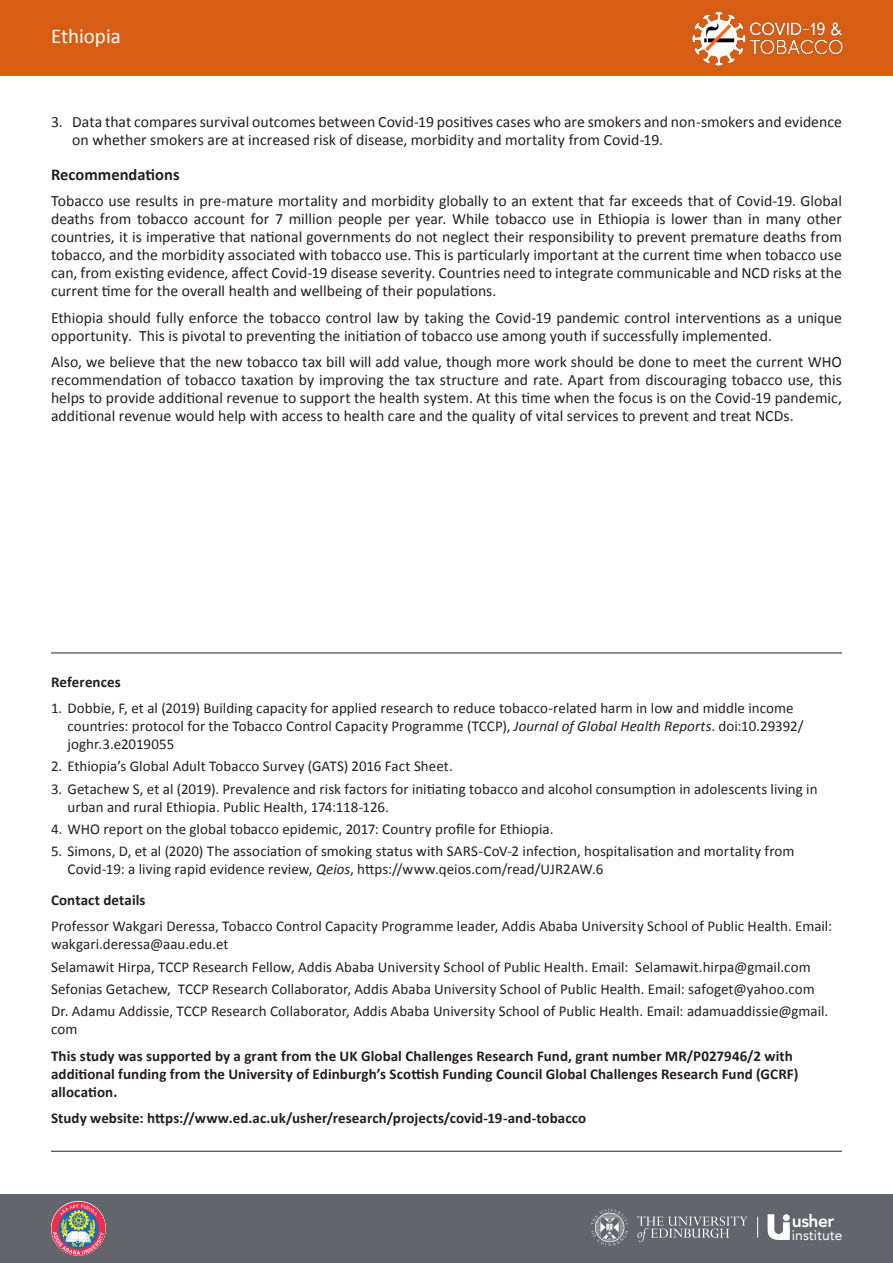
<style>
.page{position:relative;width:893px;height:1263px;background:#fff}
.page>*{position:absolute;margin:0;border:0;box-sizing:border-box;transform-origin:0 0}
.t1{font:21px "Calibri";color:#fff}
.t2{font:800 17.4px "Avenir";letter-spacing:-.03em;color:#fff}
.t3{font:700 16.5px "Calibri";color:#231f20}
.t4{font:15.75px/18px "Calibri";color:#231f20}
.t5{font:15px/18px "Calibri";letter-spacing:.005em;color:#231f20}
.t6{font:700 15px/18px "Calibri";letter-spacing:.005em;color:#231f20}
.t7{font:13.95px "Avenir";color:#fff}
.s1{font-style:italic}
</style>
<div class="page">
<div style="left:0;top:1194px;width:893px;height:69px;background:#63656a"></div>
<div style="left:0;top:0;width:893px;height:76px;background:#d75d14"></div>
<img style="left:692px;top:11px;width:151px;height:55px">
<svg style="left:768px;top:1214px;width:22px;height:26px"></svg>
<svg style="left:637px;top:1216px;width:110px;height:26px"></svg>
<svg style="left:591px;top:1209px;width:37px;height:37px"></svg>
<svg style="left:757px;top:1217px;width:1px;height:20px"></svg>
<img style="left:51px;top:1201px;width:55px;height:55px;border-radius:27px">
<hr style="left:51px;top:653px;width:791px;height:1px;background:#231f20">
<hr style="left:51px;top:1151px;width:791px;height:1px;background:#231f20">
<p class="t1" style="left:51px;top:22px;width:71px">Ethiopia</p>
<p class="t4" style="left:72px;top:112px;width:771px;text-indent:-21px">3. Data that compares survival outcomes between Covid-19 positives cases who are smokers and non-smokers and evidence on whether smokers are at increased risk of disease, morbidity and mortality from Covid-19.</p>
<p class="t3" style="left:51px;top:162px;width:130px">Recommendations</p>
<p class="t4" style="left:51px;top:191px;width:792px;text-align:justify">Tobacco use results in pre-mature mortality and morbidity globally to an extent that far exceeds that of Covid-19. Global deaths from tobacco account for 7 million people per year. While tobacco use in Ethiopia is lower than in many other countries, it is imperative that national governments do not neglect their responsibility to prevent premature deaths from tobacco, and the morbidity associated with tobacco use. This is particularly important at the current time when tobacco use can, from existing evidence, affect Covid-19 disease severity. Countries need to integrate communicable and NCD risks at the current time for the overall health and wellbeing of their populations.</p>
<p class="t4" style="left:51px;top:308px;width:792px">Ethiopia should fully enforce the tobacco control law by taking the Covid-19 pandemic control interventions as a unique opportunity. This is pivotal to preventing the initiation of tobacco use among youth if successfully implemented.</p>
<p class="t4" style="left:51px;top:352px;width:792px;text-align:justify">Also, we believe that the new tobacco tax bill will add value, though more work should be done to meet the current WHO recommendation of tobacco taxation by improving the tax structure and rate. Apart from discouraging tobacco use, this helps to provide additional revenue to support the health system. At this time when the focus is on the Covid-19 pandemic, additional revenue would help with access to health care and the quality of vital services to prevent and treat NCDs.</p>
<p class="t6" style="left:51px;top:672px;width:71px">References</p>
<p class="t5" style="left:68px;top:699px;width:738px;text-indent:-16px">1. Dobbie, F, et al (2019) Building capacity for applied research to reduce tobacco-related harm in low and middle income countries: protocol for the Tobacco Control Capacity Programme (TCCP), <span class="s1">Journal of Global Health Reports</span>. doi:10.29392/ joghr.3.e2019055</p>
<p class="t5" style="left:51px;top:757px;width:403px">2. Ethiopia’s Global Adult Tobacco Survey (GATS) 2016 Fact Sheet.</p>
<p class="t5" style="left:68px;top:779px;width:752px;text-indent:-16px">3. Getachew S, et al (2019). Prevalence and risk factors for initiating tobacco and alcohol consumption in adolescents living in urban and rural Ethiopia. Public Health, 174:118-126.</p>
<p class="t5" style="left:51px;top:819px;width:504px">4. WHO report on the global tobacco epidemic, 2017: Country profile for Ethiopia.</p>
<p class="t5" style="left:68px;top:842px;width:728px;text-indent:-16px">5. Simons, D, et al (2020) The association of smoking status with SARS-CoV-2 infection, hospitalisation and mortality from<br>Covid-19: a living rapid evidence review, <span class="s1">Qeios</span>, https://www.qeios.com/read/UJR2AW.6</p>
<p class="t6" style="left:51px;top:890px;width:96px">Contact details</p>
<p class="t5" style="left:51px;top:917px;width:783px">Professor Wakgari Deressa, Tobacco Control Capacity Programme leader, Addis Ababa University School of Public Health. Email: wakgari.deressa@aau.edu.et</p>
<p class="t5" style="left:51px;top:957px;width:761px">Selamawit Hirpa, TCCP Research Fellow, Addis Ababa University School of Public Health. Email: Selamawit.hirpa@gmail.com</p>
<p class="t5" style="left:51px;top:979px;width:765px">Sefonias Getachew, TCCP Research Collaborator, Addis Ababa University School of Public Health. Email: safoget@yahoo.com</p>
<p class="t5" style="left:51px;top:1002px;width:779px">Dr. Adamu Addissie, TCCP Research Collaborator, Addis Ababa University School of Public Health. Email: adamuaddissie@gmail. com</p>
<p class="t6" style="left:51px;top:1046px;width:749px">This study was supported by a grant from the UK Global Challenges Research Fund, grant number MR/P027946/2 with additional funding from the University of Edinburgh’s Scottish Funding Council Global Challenges Research Fund (GCRF) allocation.</p>
<p class="t6" style="left:51px;top:1108px;width:537px">Study website: https://www.ed.ac.uk/usher/research/projects/covid-19-and-tobacco</p>
<p class="t2" style="left:792px;top:1208px;width:44px">usher</p>
<p class="t7" style="left:792px;top:1224px;width:52px">institute</p>
</div>
